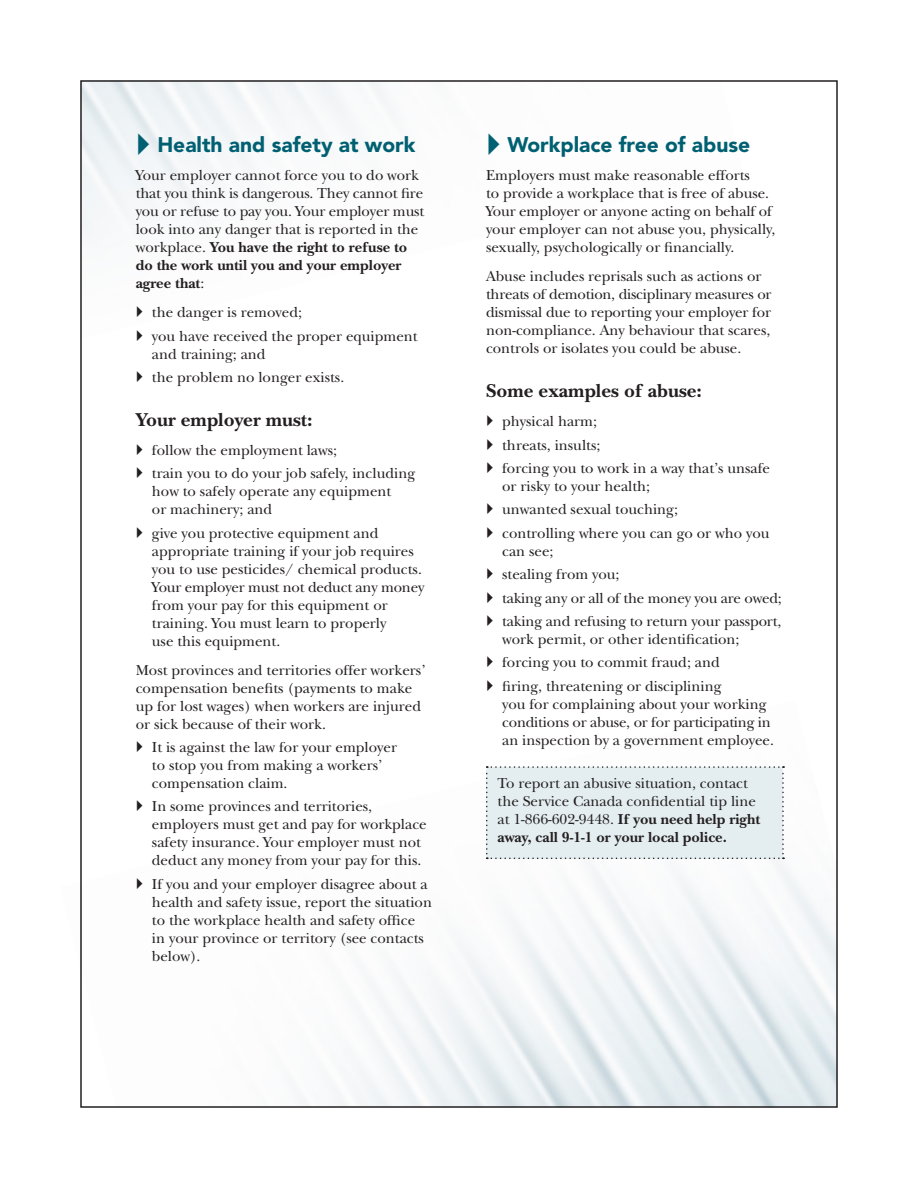
<style>
.page{position:relative;width:918px;height:1188px;background:#fff}
.page>*{position:absolute;margin:0;border:0;box-sizing:border-box;transform-origin:0 0}
.t1{font:900 21px "Avenir LT Std";color:#006072}
.Body_H2{font:700 19.5px "New Baskerville Std";color:#231f20}
.Body_text{font:15px/18px "New Baskerville Std";color:#231f20}
.s1{font-weight:700}
</style>
<div class="page">
<img style="left:299px;top:766px;width:536px;height:339px">
<div style="left:486px;top:766px;width:298px;height:93px;background:#e4eef0"></div>
<svg style="left:138px;top:133px;width:11px;height:22px"></svg>
<p class="t1" style="left:157px;top:132px;width:260px">Health and safety at work</p>
<p class="Body_text" style="left:136px;top:167px;width:290px">Your employer cannot force you to do work that you think is dangerous. They cannot fire you or refuse to pay you. Your employer must look into any danger that is reported in the workplace. <span class="s1">You have the right to refuse to do the work until you and your employer agree that</span>:</p>
<p class="Body_text" style="left:152px;top:303px;width:152px">the danger is removed;</p>
<p class="Body_text" style="left:152px;top:327px;width:267px">you have received the proper equipment and training; and</p>
<p class="Body_text" style="left:152px;top:368px;width:194px">the problem no longer exists.</p>
<p class="Body_H2" style="left:136px;top:408px;width:178px">Your employer must:</p>
<p class="Body_text" style="left:152px;top:441px;width:187px">follow the employment laws;</p>
<p class="Body_text" style="left:152px;top:465px;width:265px">train you to do your job safely, including how to safely operate any equipment<br>or machinery; and</p>
<p class="Body_text" style="left:152px;top:524px;width:274px">give you protective equipment and appropriate training if your job requires you to use pesticides/ chemical products.<br>Your employer must not deduct any money from your pay for this equipment or training. You must learn to properly<br>use this equipment.</p>
<p class="Body_text" style="left:136px;top:661px;width:292px">Most provinces and territories offer workers’ compensation benefits (payments to make up for lost wages) when workers are injured or sick because of their work.</p>
<p class="Body_text" style="left:152px;top:738px;width:247px">It is against the law for your employer to stop you from making a workers’ compensation claim.</p>
<p class="Body_text" style="left:152px;top:798px;width:276px">In some provinces and territories, employers must get and pay for workplace safety insurance. Your employer must not deduct any money from your pay for this.</p>
<p class="Body_text" style="left:152px;top:875px;width:282px">If you and your employer disagree about a health and safety issue, report the situation to the workplace health and safety office in your province or territory (see contacts below).</p>
<p class="t1" style="left:508px;top:132px;width:244px">Workplace free of abuse</p>
<p class="Body_text" style="left:486px;top:167px;width:291px">Employers must make reasonable efforts<br>to provide a workplace that is free of abuse.<br>Your employer or anyone acting on behalf of your employer can not abuse you, physically, sexually, psychologically or financially.</p>
<p class="Body_text" style="left:486px;top:267px;width:287px">Abuse includes reprisals such as actions or threats of demotion, disciplinary measures or dismissal due to reporting your employer for non-compliance. Any behaviour that scares, controls or isolates you could be abuse.</p>
<p class="Body_H2" style="left:486px;top:380px;width:218px">Some examples of abuse:</p>
<p class="Body_text" style="left:502px;top:412px;width:96px">physical harm;</p>
<p class="Body_text" style="left:502px;top:436px;width:100px">threats, insults;</p>
<p class="Body_text" style="left:502px;top:459px;width:269px">forcing you to work in a way that’s unsafe or risky to your health;</p>
<p class="Body_text" style="left:502px;top:501px;width:177px">unwanted sexual touching;</p>
<p class="Body_text" style="left:502px;top:524px;width:269px">controlling where you can go or who you can see;</p>
<p class="Body_text" style="left:502px;top:565px;width:119px">stealing from you;</p>
<p class="Body_text" style="left:502px;top:589px;width:281px">taking any or all of the money you are owed;</p>
<p class="Body_text" style="left:502px;top:612px;width:281px">taking and refusing to return your passport, work permit, or other identification;</p>
<p class="Body_text" style="left:502px;top:654px;width:219px">forcing you to commit fraud; and</p>
<p class="Body_text" style="left:502px;top:677px;width:273px">firing, threatening or disciplining<br>you for complaining about your working conditions or abuse, or for participating in an inspection by a government employee.</p>
<p class="Body_text" style="left:498px;top:774px;width:264px">To report an abusive situation, contact the Service Canada confidential tip line at 1-866-602-9448. <span class="s1">If you need help right away, call 9-1-1 or your local police.</span></p>
</div>
